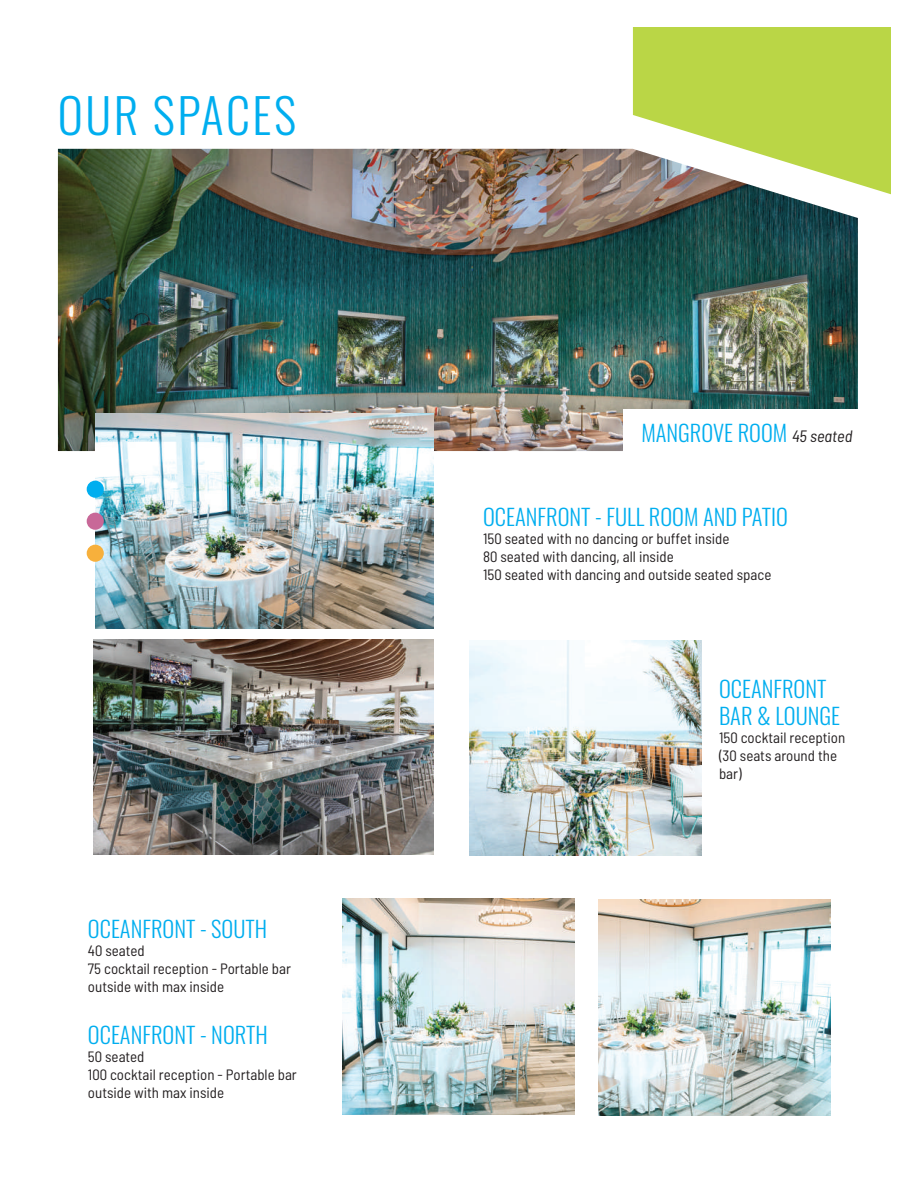
<style>
.page{position:relative;width:918px;height:1188px;background:#fff}
.page>*{position:absolute;margin:0;border:0;box-sizing:border-box;transform-origin:0 0}
.t1{font:300 48px "Oswald";letter-spacing:.05em;color:#00aeef}
.t2{font:300 22.5px/27px "Oswald";color:#00aeef}
.t3{font:semi-condensed 15px/18px "Barlow";color:#231f20}
.s1{font-family:"Barlow";font-weight:400;font-style:italic;font-stretch:semi-condensed;font-size:16.5px;color:#231f20}
</style>
<div class="page">
<div style="left:633px;top:27px;width:258px;height:167px;background:#bad646"></div>
<img style="left:342px;top:899px;width:232px;height:215px">
<img style="left:94px;top:639px;width:339px;height:216px">
<img style="left:598px;top:900px;width:232px;height:215px">
<img style="left:58px;top:149px;width:800px;height:302px">
<img style="left:95px;top:414px;width:338px;height:215px">
<div style="left:87px;top:481px;width:17px;height:17px;background:#00aeef;border-radius:50%"></div>
<div style="left:87px;top:513px;width:17px;height:17px;background:#c86898;border-radius:50%"></div>
<div style="left:87px;top:545px;width:17px;height:17px;background:#f7b03c;border-radius:50%"></div>
<div style="left:623px;top:409px;width:245px;height:44px;background:#fff"></div>
<img style="left:470px;top:640px;width:231px;height:216px">
<h1 class="t1" style="left:58px;top:73px;width:240px">OUR SPACES</h1>
<h2 class="t2" style="left:88px;top:913px;width:181px">OCEANFRONT - SOUTH</h2>
<p class="t3" style="left:88px;top:941px;width:205px">40 seated<br>75 cocktail reception - Portable bar outside with max inside</p>
<h2 class="t2" style="left:88px;top:1019px;width:181px">OCEANFRONT - NORTH</h2>
<p class="t3" style="left:88px;top:1047px;width:210px">50 seated<br>100 cocktail reception - Portable bar outside with max inside</p>
<h2 class="t2" style="left:641px;top:417px;width:213px">MANGROVE ROOM <span class="s1">45 seated</span></h2>
<h2 class="t2" style="left:483px;top:501px;width:306px">OCEANFRONT - FULL ROOM AND PATIO</h2>
<p class="t3" style="left:483px;top:529px;width:290px">150 seated with no dancing or buffet inside<br>80 seated with dancing, all inside<br>150 seated with dancing and outside seated space</p>
<h2 class="t2" style="left:719px;top:672px;width:123px">OCEANFRONT<br>BAR &amp; LOUNGE</h2>
<p class="t3" style="left:719px;top:728px;width:128px">150 cocktail reception (30 seats around the bar)</p>
</div>
